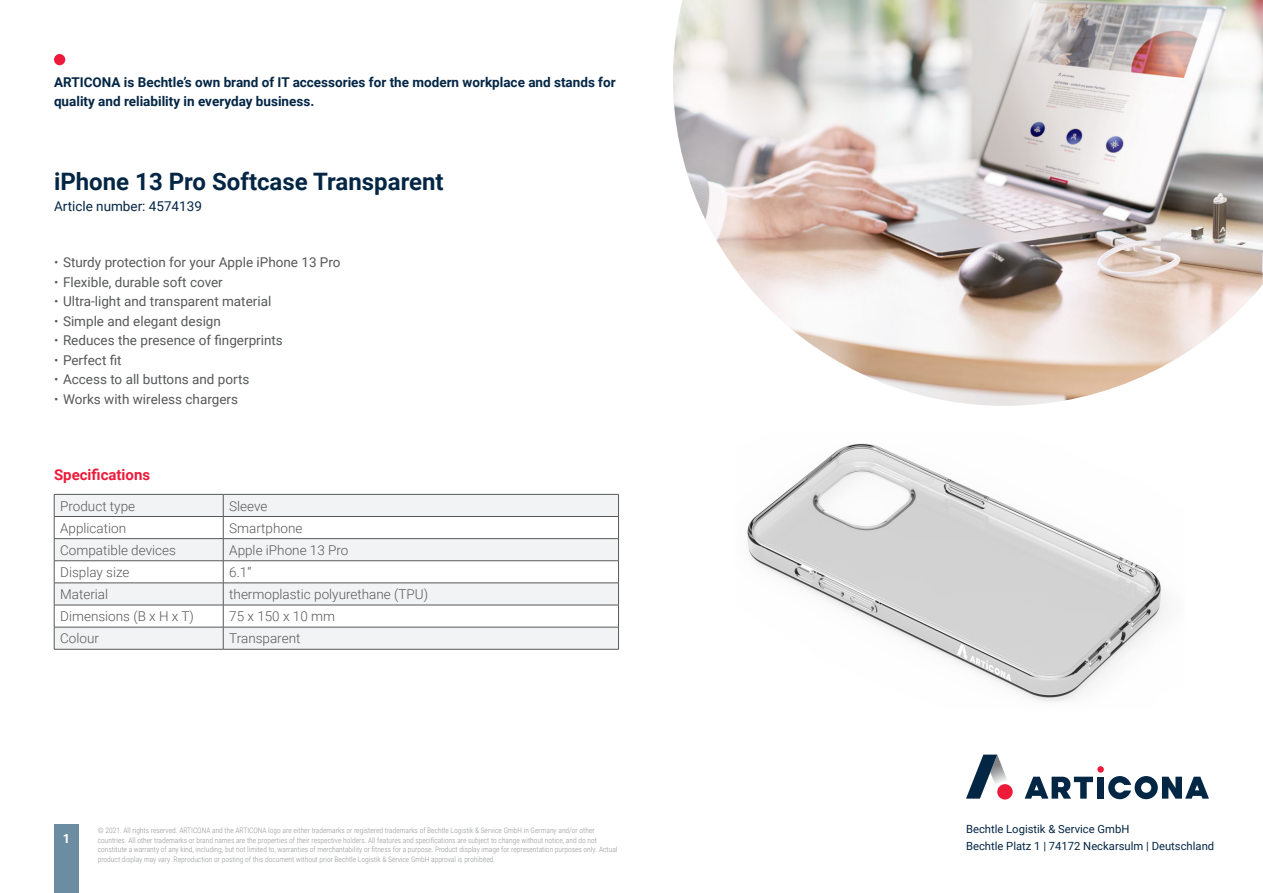
<style>
.page{position:relative;width:1263px;height:893px;background:#fff}
.page>*{position:absolute;margin:0;border:0;box-sizing:border-box;transform-origin:0 0}
.t1{font:700 24px "Roboto";color:#042645}
.t2{font:700 15px "Roboto";color:#ed1a3a}
.t3{font:13.5px "Roboto";color:#57585a}
.t4{font:300 13.5px "Roboto";color:#57585a}
.t5{font:700 13.5px/19.5px "Roboto";color:#042645}
.t6{font:13.5px "Roboto";color:#042645}
.t7{font:700 12.75px "Roboto";color:#fff}
.t8{font:11.25px/16.5px "Roboto";color:#042645}
.t9{font:300 7.5px/9.8px "Roboto Condensed";color:#939598}
.s1{font-weight:300}
</style>
<div class="page">
<img style="left:747px;top:443px;width:418px;height:259px">
<div style="left:54px;top:825px;width:25px;height:68px;background:#6b8ca1"></div>
<div style="left:54px;top:54px;width:11px;height:11px;background:#ed1a3a;border-radius:50%"></div>
<div style="left:1097px;top:766px;width:7px;height:7px;background:#ed1a3a;border-radius:50%"></div>
<svg style="left:1025px;top:777px;width:68px;height:22px"></svg>
<div style="left:1097px;top:777px;width:7px;height:22px;background:#042645"></div>
<svg style="left:1108px;top:776px;width:101px;height:23px"></svg>
<svg style="left:966px;top:755px;width:47px;height:44px"></svg>
<div style="left:997px;top:784px;width:16px;height:15px;background:#ed1a3a;border-radius:50%"></div>
<img style="left:673px;top:0;width:590px;height:406px">
<svg style="left:54px;top:494px;width:565px;height:155px"></svg>
<hr style="left:54px;top:649px;width:169px;height:1px;background:#57585a">
<hr style="left:223px;top:649px;width:396px;height:1px;background:#57585a">
<h3 class="t5" style="left:54px;top:72px;width:563px">ARTICONA is Bechtle’s own brand of IT accessories for the modern workplace and stands for quality and reliability in everyday business.</h3>
<h1 class="t1" style="left:54px;top:165px;width:391px">iPhone 13 Pro Softcase Transparent</h1>
<h3 class="t6" style="left:54px;top:197px;width:149px">Article number: 4574139</h3>
<h3 class="t3" style="left:54px;top:253px;width:288px"><span class="s1">•</span> Sturdy protection for your Apple iPhone 13 Pro</h3>
<h3 class="t3" style="left:54px;top:273px;width:170px"><span class="s1">•</span> Flexible, durable soft cover</h3>
<h3 class="t3" style="left:54px;top:292px;width:219px"><span class="s1">•</span> Ultra-light and transparent material</h3>
<h3 class="t3" style="left:54px;top:312px;width:168px"><span class="s1">•</span> Simple and elegant design</h3>
<h3 class="t3" style="left:54px;top:331px;width:230px"><span class="s1">•</span> Reduces the presence of fingerprints</h3>
<h3 class="t3" style="left:54px;top:351px;width:69px"><span class="s1">•</span> Perfect fit</h3>
<h3 class="t3" style="left:54px;top:370px;width:197px"><span class="s1">•</span> Access to all buttons and ports</h3>
<h3 class="t3" style="left:54px;top:390px;width:186px"><span class="s1">•</span> Works with wireless chargers</h3>
<h2 class="t2" style="left:54px;top:464px;width:98px">Specifications</h2>
<h3 class="t4" style="left:60px;top:496px;width:76px">Product type</h3>
<h3 class="t4" style="left:229px;top:496px;width:40px">Sleeve</h3>
<h3 class="t4" style="left:60px;top:518px;width:67px">Application</h3>
<h3 class="t4" style="left:229px;top:518px;width:75px">Smartphone</h3>
<h3 class="t4" style="left:60px;top:540px;width:117px">Compatible devices</h3>
<h3 class="t4" style="left:229px;top:540px;width:121px">Apple iPhone 13 Pro</h3>
<h3 class="t4" style="left:60px;top:563px;width:71px">Display size</h3>
<h3 class="t4" style="left:229px;top:563px;width:24px">6.1“</h3>
<h3 class="t4" style="left:60px;top:585px;width:50px">Material</h3>
<h3 class="t4" style="left:229px;top:585px;width:200px">thermoplastic polyurethane (TPU)</h3>
<h3 class="t4" style="left:60px;top:607px;width:135px">Dimensions (B x H x T)</h3>
<h3 class="t4" style="left:229px;top:607px;width:107px">75 x 150 x 10 mm</h3>
<h3 class="t4" style="left:60px;top:629px;width:40px">Colour</h3>
<h3 class="t4" style="left:229px;top:629px;width:73px">Transparent</h3>
<h3 class="t7" style="left:63px;top:829px;width:9px">1</h3>
<h3 class="t8" style="left:966px;top:821px;width:250px">Bechtle Logistik &amp; Service GmbH<br>Bechtle Platz 1 | 74172 Neckarsulm | Deutschland</h3>
<p class="t9" style="left:98px;top:825px;width:521px">© 2021. All rights reserved. ARTICONA and the ARTICONA logo are either trademarks or registered trademarks of Bechtle Logistik &amp; Service GmbH in Germany and/or other countries. All other trademarks or brand names are the properties of their respective holders. All features and specifications are subject to change without notice, and do not constitute a warranty of any kind, including, but not limited to, warranties of merchantability or fitness for a purpose. Product display image for representation purposes only. Actual product display may vary. Reproduction or posting of this document without prior Bechtle Logistik &amp; Service GmbH approval is prohibited.</p>
</div>
